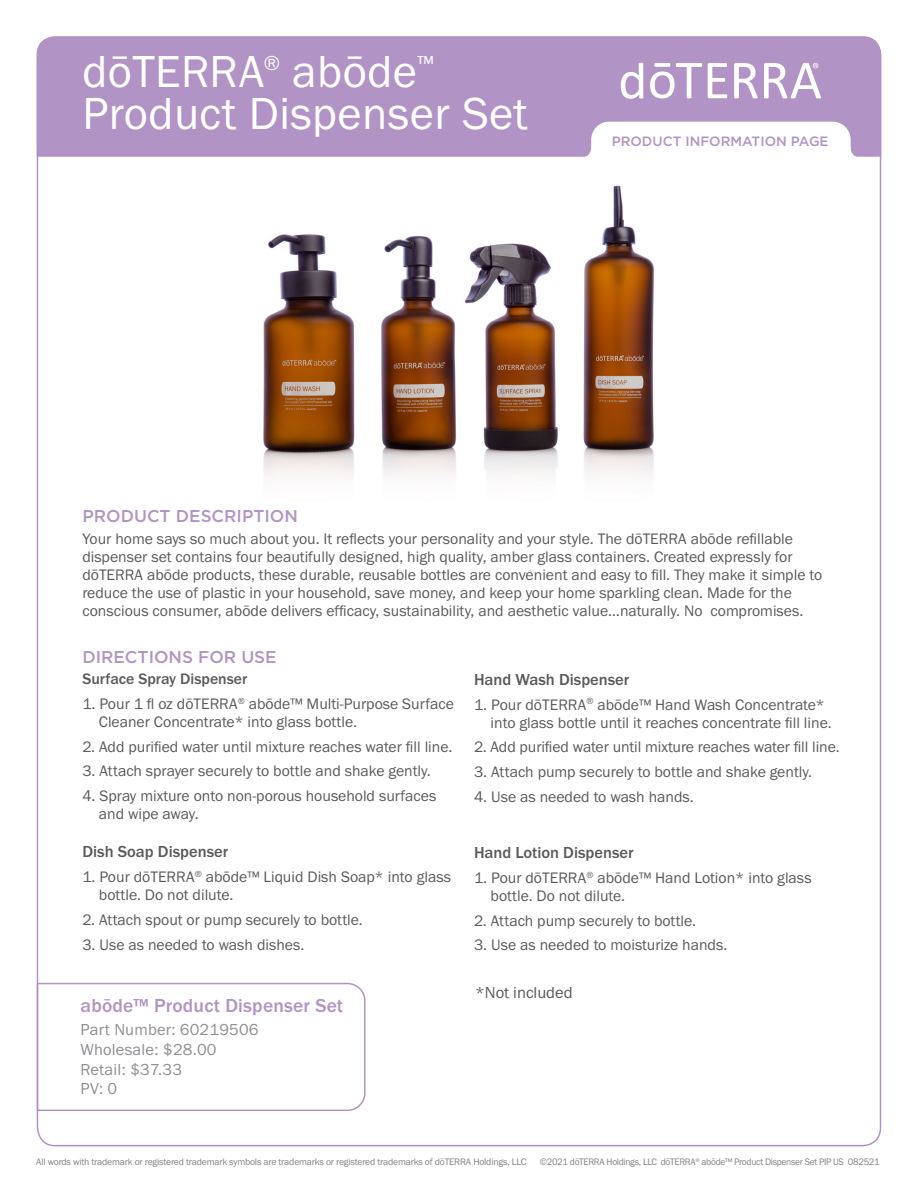
<style>
.page{position:relative;width:918px;height:1188px;background:#fff}
.page>*{position:absolute;margin:0;border:0;box-sizing:border-box;transform-origin:0 0}
.Main_H1{font:46.5px/42px "Franklin Gothic URW Boo";letter-spacing:.01em;color:#fff}
.Tag_H1{font:500 19.5px "Franklin Gothic URW";letter-spacing:.01em;color:#b194c5}
.Purple_Headers{font:500 17.1px "Gotham";color:#b194c5}
.Directions_Bold_Attr{font:500 16.5px "Franklin Gothic URW";color:#5a5a5d}
.Tag_details{font:16.5px "Franklin Gothic URW Boo";letter-spacing:.01em;color:#8d8f92}
.Directions_Bold_Attr-2{font:16.5px "Franklin Gothic URW Boo";color:#5a5a5d}
.Directions_Bold_Attr-3{font:15.75px/18px "Franklin Gothic URW Boo";color:#5a5a5d}
.Body{font:15.75px/18px "Franklin Gothic URW Boo";color:#5a5a5d}
.Directions_Bold_Attr-4{font:500 15.75px "Franklin Gothic URW";color:#5a5a5d}
.t1{font:500 13.5px "Gotham";color:#b194c5}
.t2{font:9.75px "Franklin Gothic URW Boo";letter-spacing:-.025em;color:#808285}
</style>
<div class="page">
<div style="left:37px;top:36px;width:844px;height:121px;background:#b194c5"></div>
<svg style="left:734px;top:63px;width:24px;height:35px"></svg>
<svg style="left:708px;top:63px;width:19px;height:35px"></svg>
<svg style="left:650px;top:63px;width:52px;height:35px"></svg>
<svg style="left:621px;top:63px;width:22px;height:36px"></svg>
<svg style="left:764px;top:63px;width:57px;height:35px"></svg>
<svg style="left:581px;top:122px;width:280px;height:35px"></svg>
<svg style="left:36px;top:982px;width:330px;height:130px"></svg>
<img style="left:263px;top:185px;width:391px;height:292px">
<p class="Main_H1" style="left:82px;top:49px;width:447px">dōTERRA<sup>®</sup> abōde<sup>™<br></sup>Product Dispenser Set</p>
<p class="t1" style="left:612px;top:132px;width:218px">PRODUCT INFORMATION PAGE</p>
<p class="Purple_Headers" style="left:82px;top:505px;width:217px">PRODUCT DESCRIPTION</p>
<p class="Body" style="left:82px;top:529px;width:741px">Your home says so much about you. It reflects your personality and your style. The dōTERRA abōde refillable dispenser set contains four beautifully designed, high quality, amber glass containers. Created expressly for dōTERRA abōde products, these durable, reusable bottles are convenient and easy to fill. They make it simple to reduce the use of plastic in your household, save money, and keep your home sparkling clean. Made for the conscious consumer, abōde delivers efficacy, sustainability, and aesthetic value…naturally. No compromises.</p>
<p class="Purple_Headers" style="left:82px;top:645px;width:196px">DIRECTIONS FOR USE</p>
<p class="Directions_Bold_Attr-4" style="left:82px;top:669px;width:167px">Surface Spray Dispenser</p>
<p class="Directions_Bold_Attr-3" style="left:99px;top:694px;width:357px;text-indent:-16px">1. Pour 1 fl oz dōTERRA<sup>®</sup> abōde™ Multi-Purpose Surface<br>Cleaner Concentrate* into glass bottle.</p>
<p class="Directions_Bold_Attr-3" style="left:82px;top:737px;width:372px">2. Add purified water until mixture reaches water fill line.</p>
<p class="Directions_Bold_Attr-3" style="left:82px;top:762px;width:350px">3. Attach sprayer securely to bottle and shake gently.</p>
<p class="Directions_Bold_Attr-3" style="left:99px;top:787px;width:339px;text-indent:-16px">4. Spray mixture onto non-porous household surfaces and wipe away.</p>
<p class="Directions_Bold_Attr" style="left:82px;top:842px;width:147px">Dish Soap Dispenser</p>
<p class="Directions_Bold_Attr-3" style="left:99px;top:868px;width:354px;text-indent:-16px">1. Pour dōTERRA<sup>®</sup> abōde™ Liquid Dish Soap* into glass bottle. Do not dilute.</p>
<p class="Directions_Bold_Attr-3" style="left:82px;top:910px;width:282px">2. Attach spout or pump securely to bottle.</p>
<p class="Directions_Bold_Attr-3" style="left:82px;top:935px;width:224px">3. Use as needed to wash dishes.</p>
<p class="Directions_Bold_Attr" style="left:474px;top:669px;width:157px">Hand Wash Dispenser</p>
<p class="Directions_Bold_Attr-3" style="left:491px;top:695px;width:343px;text-indent:-16px">1. Pour dōTERRA<sup>®</sup> abōde™ Hand Wash Concentrate* into glass bottle until it reaches concentrate fill line.</p>
<p class="Directions_Bold_Attr-3" style="left:474px;top:738px;width:367px">2. Add purified water until mixture reaches water fill line.</p>
<p class="Directions_Bold_Attr-3" style="left:474px;top:762px;width:340px">3. Attach pump securely to bottle and shake gently.</p>
<p class="Directions_Bold_Attr-3" style="left:474px;top:787px;width:221px">4. Use as needed to wash hands.</p>
<p class="Directions_Bold_Attr" style="left:474px;top:842px;width:161px">Hand Lotion Dispenser</p>
<p class="Directions_Bold_Attr-3" style="left:491px;top:868px;width:323px;text-indent:-16px">1. Pour dōTERRA<sup>®</sup> abōde™ Hand Lotion* into glass bottle. Do not dilute.</p>
<p class="Directions_Bold_Attr-3" style="left:474px;top:911px;width:224px">2. Attach pump securely to bottle.</p>
<p class="Directions_Bold_Attr-3" style="left:474px;top:936px;width:255px">3. Use as needed to moisturize hands.</p>
<p class="Tag_H1" style="left:81px;top:994px;width:264px">abōde™ Product Dispenser Set</p>
<p class="Tag_details" style="left:81px;top:1019px;width:179px">Part Number: 60219506</p>
<p class="Tag_details" style="left:81px;top:1039px;width:138px">Wholesale: $28.00</p>
<p class="Tag_details" style="left:81px;top:1059px;width:103px">Retail: $37.33</p>
<p class="Tag_details" style="left:81px;top:1079px;width:38px">PV: 0</p>
<p class="Directions_Bold_Attr-2" style="left:475px;top:983px;width:99px">*Not included</p>
<p class="t2" style="left:36px;top:1156px;width:492px">All words with trademark or registered trademark symbols are trademarks or registered trademarks of dōTERRA Holdings, LLC</p>
<p class="t2" style="left:540px;top:1156px;width:342px">©2021 dōTERRA Holdings, LLC dōTERRA<sup>®</sup> abōde™ Product Dispenser Set PIP US 082521</p>
</div>
